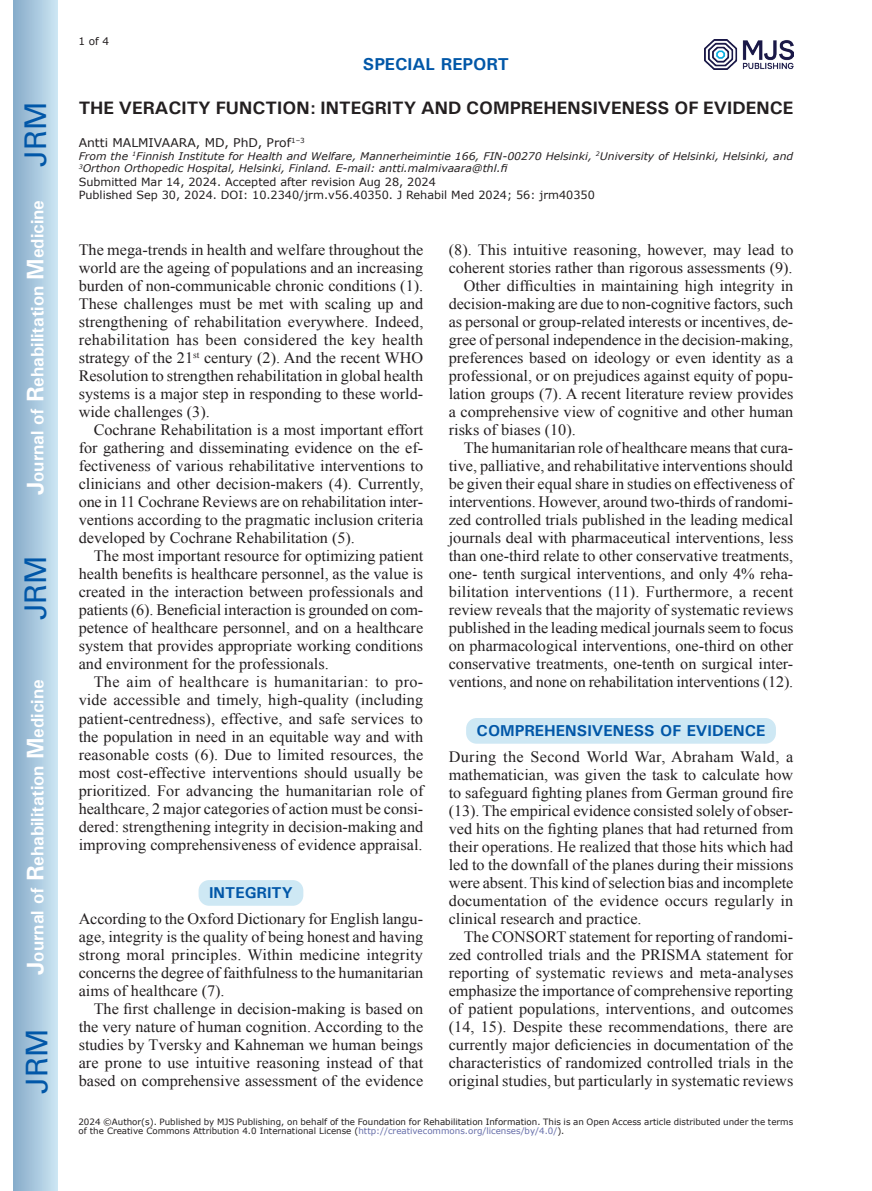
<style>
.page{position:relative;width:872px;height:1191px;background:#fff}
.page>*{position:absolute;margin:0;border:0;box-sizing:border-box;transform-origin:0 0}
.t1{font:30px "Univers";color:#0157a8}
.t2{font:700 18px "Univers";color:#fff}
.t3{font:700 18px "Univers";color:#231f20}
.t4{font:700 17.25px "Univers";color:#0157a8}
.t5{font:15.75px/18px "Times New Roman";color:#231f20;text-align:justify}
.t6{font:700 15.75px "Univers";color:#0157a8}
.t7{font:12px "Verdana";color:#231f20}
.t8{font:11.25px/13.5px "Verdana";color:#231f20}
.t9{font:italic 10.5px/12.8px "Verdana";color:#231f20}
.t10{font:10.5px "Verdana";color:#231f20}
.t11{font:8.7px/9px "Verdana";color:#231f20}
.s1{font-size:24px}
.s2{color:#656da9}
</style>
<div class="page">
<div style="left:14px;top:0;width:43px;height:1191px;background:linear-gradient(to right,#88acca,#cbe5f2)"></div>
<img style="left:704px;top:40px;width:89px;height:30px">
<div style="left:198px;top:880px;width:105px;height:25px;background:#cee8f4;border-radius:10px"></div>
<div style="left:466px;top:718px;width:310px;height:25px;background:#cee8f4;border-radius:10px"></div>
<h1 class="t1" style="left:18px;top:167px;width:67px;rotate:-90deg">JRM</h1>
<p class="t2" style="left:26px;top:495px;width:297px;rotate:-90deg"><span class="s1">J</span>ournal of <span class="s1">R</span>ehabilitation <span class="s1">M</span>edicine</p>
<h1 class="t1" style="left:18px;top:620px;width:67px;rotate:-90deg">JRM</h1>
<p class="t2" style="left:26px;top:974px;width:297px;rotate:-90deg"><span class="s1">J</span>ournal of <span class="s1">R</span>ehabilitation <span class="s1">M</span>edicine</p>
<h1 class="t1" style="left:19px;top:1093px;width:67px;rotate:-90deg">JRM</h1>
<p class="t10" style="left:78px;top:35px;width:32px">1 of 4</p>
<p class="t4" style="left:363px;top:53px;width:148px">SPECIAL REPORT</p>
<p class="t3" style="left:79px;top:97px;width:716px">THE VERACITY FUNCTION: INTEGRITY AND COMPREHENSIVENESS OF EVIDENCE</p>
<p class="t7" style="left:79px;top:135px;width:228px">Antti MALMIVAARA, MD, PhD, Prof<sup>1–3</sup></p>
<p class="t9" style="left:79px;top:150px;width:716px">From the <sup>1</sup>Finnish Institute for Health and Welfare, Mannerheimintie 166, FIN-00270 Helsinki, <sup>2</sup>University of Helsinki, Helsinki, and<br><sup>3</sup>Orthon Orthopedic Hospital, Helsinki, Finland. E-mail: antti.malmivaara@thl.fi</p>
<p class="t8" style="left:79px;top:175px;width:518px">Submitted Mar 14, 2024. Accepted after revision Aug 28, 2024<br>Published Sep 30, 2024. DOI: 10.2340/jrm.v56.40350. J Rehabil Med 2024; 56: jrm40350</p>
<p class="t5" style="left:79px;top:241px;width:346px">The mega-trends in health and welfare throughout the world are the ageing of populations and an increasing burden of non-communicable chronic conditions (1).<br>These challenges must be met with scaling up and strengthening of rehabilitation everywhere. Indeed, rehabilitation has been considered the key health strategy of the 21<sup>st</sup> century (2). And the recent WHO Resolution to strengthen rehabilitation in global health systems is a major step in responding to these world&shy;wide challenges (3).</p>
<p class="t5" style="left:79px;top:421px;width:346px;text-indent:15px">Cochrane Rehabilitation is a most important effort for gathering and disseminating evidence on the ef&shy;fectiveness of various rehabilitative interventions to clinicians and other decision-makers (4). Currently, one in 11 Cochrane Reviews are on rehabilitation inter&shy;ventions according to the pragmatic inclusion criteria developed by Cochrane Rehabilitation (5).</p>
<p class="t5" style="left:79px;top:547px;width:346px;text-indent:15px">The most important resource for optimizing patient health benefits is healthcare personnel, as the value is created in the interaction between professionals and patients (6). Beneficial interaction is grounded on com&shy;petence of healthcare personnel, and on a healthcare system that provides appropriate working conditions and environment for the professionals.</p>
<p class="t5" style="left:79px;top:673px;width:346px;text-indent:15px">The aim of healthcare is humanitarian: to pro&shy;vide accessible and timely, high-quality (including patient-centredness), effective, and safe services to the population in need in an equitable way and with reasonable costs (6). Due to limited resources, the most cost-effective interventions should usually be prioritized. For advancing the humanitarian role of healthcare, 2 major categories of action must be consi&shy;dered: strengthening integrity in decision-making and improving comprehensiveness of evidence appraisal.</p>
<p class="t6" style="left:209px;top:883px;width:85px">INTEGRITY</p>
<p class="t5" style="left:79px;top:909px;width:346px">According to the Oxford Dictionary for English langu&shy;age, integrity is the quality of being honest and having strong moral principles. Within medicine integrity concerns the degree of faithfulness to the humanitarian aims of healthcare (7).</p>
<p class="t5" style="left:79px;top:999px;width:346px;text-indent:15px">The first challenge in decision-making is based on the very nature of human cognition. According to the studies by Tversky and Kahneman we human beings are prone to use intuitive reasoning instead of that based on comprehensive assessment of the evidence</p>
<p class="t5" style="left:449px;top:241px;width:346px">(8). This intuitive reasoning, however, may lead to</p>
<p class="t5" style="left:449px;top:259px;width:345px">coherent stories rather than rigorous assessments (9).</p>
<p class="t5" style="left:464px;top:277px;width:331px">Other difficulties in maintaining high integrity in</p>
<p class="t5" style="left:449px;top:295px;width:346px">decision-making are due to non-cognitive factors, such</p>
<p class="t5" style="left:449px;top:313px;width:346px">as personal or group-related interests or incentives, de-</p>
<p class="t5" style="left:449px;top:331px;width:346px">gree of personal independence in the decision-making,</p>
<p class="t5" style="left:449px;top:349px;width:346px">preferences based on ideology or even identity as a</p>
<p class="t5" style="left:449px;top:367px;width:346px">professional, or on prejudices against equity of popu-</p>
<p class="t5" style="left:449px;top:385px;width:346px">lation groups (7). A recent literature review provides</p>
<p class="t5" style="left:449px;top:403px;width:346px">a comprehensive view of cognitive and other human</p>
<p class="t5" style="left:449px;top:421px;width:129px">risks of biases (10).</p>
<p class="t5" style="left:464px;top:439px;width:331px">The humanitarian role of healthcare means that cura-</p>
<p class="t5" style="left:449px;top:457px;width:346px">tive, palliative, and rehabilitative interventions should</p>
<p class="t5" style="left:449px;top:475px;width:346px">be given their equal share in studies on effectiveness of</p>
<p class="t5" style="left:449px;top:493px;width:346px">interventions. However, around two-thirds of randomi-</p>
<p class="t5" style="left:449px;top:511px;width:346px">zed controlled trials published in the leading medical</p>
<p class="t5" style="left:449px;top:529px;width:346px">journals deal with pharmaceutical interventions, less</p>
<p class="t5" style="left:449px;top:547px;width:346px">than one-third relate to other conservative treatments,</p>
<p class="t5" style="left:449px;top:565px;width:346px">one- tenth surgical interventions, and only 4% reha-</p>
<p class="t5" style="left:449px;top:583px;width:346px">bilitation interventions (11). Furthermore, a recent</p>
<p class="t5" style="left:449px;top:601px;width:346px">review reveals that the majority of systematic reviews</p>
<p class="t5" style="left:449px;top:619px;width:346px">published in the leading medical journals seem to focus</p>
<p class="t5" style="left:449px;top:637px;width:346px">on pharmacological interventions, one-third on other</p>
<p class="t5" style="left:449px;top:655px;width:346px">conservative treatments, one-tenth on surgical inter-</p>
<p class="t5" style="left:449px;top:673px;width:346px">ventions, and none on rehabilitation interventions (12).</p>
<p class="t6" style="left:476px;top:721px;width:290px">COMPREHENSIVENESS OF EVIDENCE</p>
<p class="t5" style="left:449px;top:747px;width:346px">During the Second World War, Abraham Wald, a mathematician, was given the task to calculate how to safeguard fighting planes from German ground fire (13). The empirical evidence consisted solely of obser&shy;ved hits on the fighting planes that had returned from their operations. He realized that those hits which had led to the downfall of the planes during their missions were absent. This kind of selection bias and incomplete documentation of the evidence occurs regularly in clinical research and practice.</p>
<p class="t5" style="left:449px;top:927px;width:346px;text-indent:15px">The CONSORT statement for reporting of randomi&shy;zed controlled trials and the PRISMA statement for reporting of systematic reviews and meta-analyses emphasize the importance of comprehensive reporting of patient populations, interventions, and outcomes (14, 15). Despite these recommendations, there are currently major deficiencies in documentation of the characteristics of randomized controlled trials in the original studies, but particularly in systematic reviews</p>
<p class="t11" style="left:78px;top:1117px;width:716px">2024 ©Author(s). Published by MJS Publishing, on behalf of the Foundation for Rehabilitation Information. This is an Open Access article distributed under the terms of the Creative Commons Attribution 4.0 International License (<span class="s2">http://creativecommons.org/licenses/by/4.0/</span>).</p>
</div>
